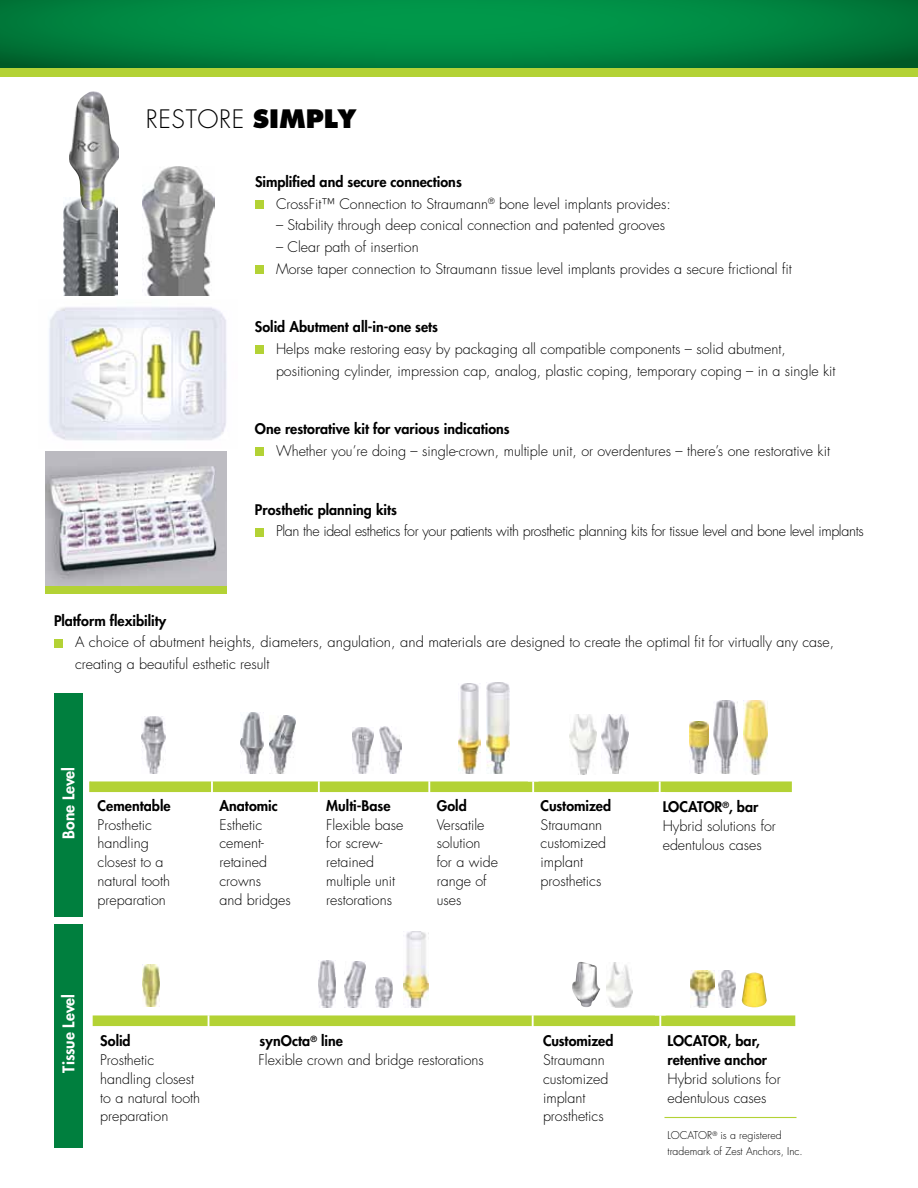
<style>
.page{position:relative;width:918px;height:1188px;background:#fff}
.page>*{position:absolute;margin:0;border:0;box-sizing:border-box;transform-origin:0 0}
.t1{font:300 24.75px "Futura LT";letter-spacing:.025em;color:#000}
.t2{font:800 15.75px "Futura LT";color:#fff}
.t3{font:300 14.25px/18.8px "Futura LT";color:#000}
.t4{font:800 14.25px/18.8px "Futura LT";color:#000}
.t5{font:300 14.25px "Futura LT";letter-spacing:-.025em;color:#000}
.t6{font:300 10.5px/15.8px "Futura LT";color:#000}
.s1{font-weight:800}
</style>
<div class="page">
<svg style="left:89px;top:781px;width:703px;height:11px;background:#b7d440"></svg>
<img style="left:142px;top:716px;width:24px;height:58px">
<img style="left:240px;top:712px;width:24px;height:62px">
<img style="left:269px;top:715px;width:27px;height:59px">
<img style="left:352px;top:728px;width:22px;height:45px">
<img style="left:380px;top:727px;width:21px;height:47px">
<img style="left:459px;top:683px;width:22px;height:91px">
<img style="left:486px;top:683px;width:23px;height:91px">
<img style="left:570px;top:714px;width:26px;height:60px">
<img style="left:602px;top:714px;width:26px;height:60px">
<img style="left:690px;top:722px;width:18px;height:52px">
<img style="left:714px;top:701px;width:24px;height:73px">
<img style="left:743px;top:701px;width:24px;height:73px">
<div style="left:54px;top:694px;width:29px;height:223px;background:#007f3e"></div>
<svg style="left:93px;top:1015px;width:702px;height:11px;background:#b6d43f"></svg>
<img style="left:142px;top:964px;width:17px;height:43px">
<img style="left:318px;top:960px;width:17px;height:48px">
<img style="left:345px;top:962px;width:21px;height:46px">
<img style="left:375px;top:977px;width:17px;height:31px">
<img style="left:404px;top:932px;width:24px;height:75px">
<img style="left:572px;top:962px;width:28px;height:45px">
<img style="left:607px;top:962px;width:26px;height:46px">
<img style="left:691px;top:971px;width:23px;height:37px">
<img style="left:719px;top:970px;width:17px;height:38px">
<img style="left:742px;top:973px;width:25px;height:34px">
<div style="left:54px;top:924px;width:29px;height:224px;background:#007f3e"></div>
<hr style="left:664px;top:1117px;width:132px;height:1px;background:#b3d235">
<img style="left:63px;top:203px;width:54px;height:93px">
<img style="left:68px;top:92px;width:51px;height:118px">
<img style="left:143px;top:166px;width:72px;height:130px">
<svg style="left:0;top:0;width:918px;height:68px;background:#008540"></svg>
<div style="left:0;top:68px;width:918px;height:9px;background:#b3d235"></div>
<div style="left:255px;top:200px;width:9px;height:9px;background:#b3d235"></div>
<div style="left:255px;top:265px;width:9px;height:9px;background:#b3d235"></div>
<div style="left:255px;top:346px;width:9px;height:8px;background:#b3d235"></div>
<div style="left:255px;top:448px;width:9px;height:8px;background:#b3d235"></div>
<div style="left:255px;top:528px;width:9px;height:8px;background:#b3d235"></div>
<img style="left:49px;top:307px;width:178px;height:134px">
<img style="left:45px;top:451px;width:181px;height:135px">
<div style="left:45px;top:586px;width:181px;height:8px;background:#b3d235"></div>
<div style="left:54px;top:639px;width:9px;height:8px;background:#b3d235"></div>
<h1 class="t1" style="left:146px;top:104px;width:154px">RESTORE <span class="s1">SIMPLY</span></h1>
<p class="t3" style="left:276px;top:171px;width:396px;line-height:21.8px;text-indent:-21px"><span class="s1">Simplified and secure connections<br></span>CrossFit™ Connection to Straumann<sup>®</sup> bone level implants provides:</p>
<p class="t3" style="left:276px;top:216px;width:391px">– Stability through deep conical connection and patented grooves</p>
<p class="t3" style="left:276px;top:236px;width:517px;line-height:21.8px">– Clear path of insertion<br>Morse taper connection to Straumann tissue level implants provides a secure frictional fit</p>
<p class="t4" style="left:255px;top:317px;width:185px">Solid Abutment all-in-one sets</p>
<p class="t3" style="left:276px;top:338px;width:561px;line-height:21.8px">Helps make restoring easy by packaging all compatible components – solid abutment, positioning cylinder, impression cap, analog, plastic coping, temporary coping – in a single kit</p>
<p class="t4" style="left:255px;top:419px;width:256px">One restorative kit for various indications</p>
<p class="t3" style="left:276px;top:442px;width:555px">Whether you’re doing – single-crown, multiple unit, or overdentures – there’s one restorative kit</p>
<p class="t4" style="left:255px;top:500px;width:143px">Prosthetic planning kits</p>
<p class="t5" style="left:276px;top:523px;width:589px">Plan the ideal esthetics for your patients with prosthetic planning kits for tissue level and bone level implants</p>
<p class="t4" style="left:54px;top:611px;width:114px">Platform flexibility</p>
<p class="t3" style="left:75px;top:632px;width:761px;line-height:21.8px">A choice of abutment heights, diameters, angulation, and materials are designed to create the optimal fit for virtually any case, creating a beautiful esthetic result</p>
<p class="t2" style="left:58px;top:839px;width:73px;rotate:-90deg">Bone Level</p>
<p class="t4" style="left:98px;top:796px;width:74px">Cementable</p>
<p class="t3" style="left:98px;top:816px;width:74px">Prosthetic handling closest to a natural tooth preparation</p>
<p class="t4" style="left:219px;top:796px;width:60px">Anatomic</p>
<p class="t3" style="left:219px;top:816px;width:73px">Esthetic cement&shy;retained crowns<br>and bridges</p>
<p class="t4" style="left:326px;top:796px;width:66px">Multi-Base</p>
<p class="t3" style="left:326px;top:816px;width:79px">Flexible base for screw&shy;retained multiple unit restorations</p>
<p class="t4" style="left:437px;top:796px;width:31px">Gold</p>
<p class="t3" style="left:437px;top:816px;width:63px">Versatile solution for a wide range of uses</p>
<p class="t4" style="left:541px;top:796px;width:72px">Customized</p>
<p class="t3" style="left:541px;top:816px;width:67px">Straumann customized implant prosthetics</p>
<p class="t2" style="left:58px;top:1073px;width:80px;rotate:-90deg">Tissue Level</p>
<p class="t4" style="left:100px;top:1031px;width:32px">Solid</p>
<p class="t3" style="left:100px;top:1051px;width:101px">Prosthetic handling closest to a natural tooth preparation</p>
<p class="t3" style="left:259px;top:1032px;width:227px"><span class="s1">synOcta</span><sup>®</sup> <span class="s1">line<br></span>Flexible crown and bridge restorations</p>
<p class="t4" style="left:543px;top:1031px;width:72px">Customized</p>
<p class="t3" style="left:543px;top:1051px;width:67px">Straumann customized implant prosthetics</p>
<p class="t3" style="left:663px;top:798px;width:115px"><span class="s1">LOCATOR</span><sup>®</sup><span class="s1">, bar<br></span>Hybrid solutions for edentulous cases</p>
<p class="t4" style="left:668px;top:1031px;width:101px">LOCATOR, bar, retentive anchor</p>
<p class="t3" style="left:668px;top:1070px;width:115px">Hybrid solutions for edentulous cases</p>
<p class="t6" style="left:667px;top:1128px;width:137px">LOCATOR<sup>®</sup> is a registered trademark of Zest Anchors, Inc.</p>
</div>
